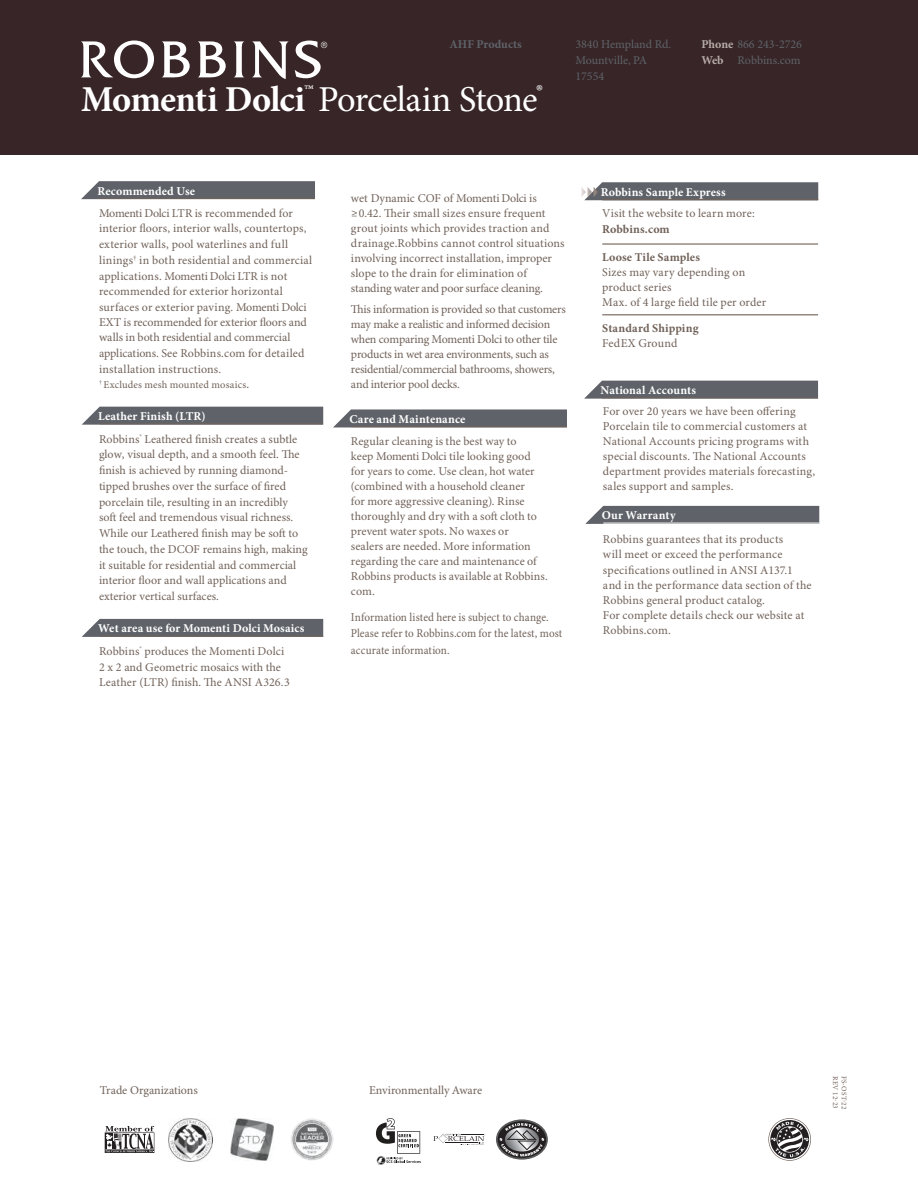
<style>
.page{position:relative;width:918px;height:1188px;background:#fff}
.page>*{position:absolute;margin:0;border:0;box-sizing:border-box;transform-origin:0 0}
.t1{font:36.45px "Minion Pro";letter-spacing:-.025em;color:#fff}
.Paragraph_Copy{font:12px/15.8px "Minion Pro";color:#716259}
.Paragraph_Style_1{font:12px/15.1px "Minion Pro";letter-spacing:.01em;color:#716259}
.Paragraph_Copy-2{font:12px/15px "Minion Pro";letter-spacing:-.02em;color:#716259}
.Paragraph_Title_-_White{font:700 12px "Minion Pro";letter-spacing:.01em;color:#fff}
.Paragraph_Style_2{font:12px/15px "Minion Pro";letter-spacing:.01em;color:#716259}
.Paragraph_Copy-3{font:12px/16.5px "Minion Pro";color:#716259;scale:.93 1}
.t2{font:12px "Minion Pro";color:#5f6369}
.Paragraph_Style_2-2{font:700 12px/15px "Minion Pro";letter-spacing:.01em;color:#716259}
.Paragraph_Title_-_Gray{font:700 12px "Minion Pro";letter-spacing:.025em;color:#fff}
.t3{font:700 12px "Minion Pro";color:#5f6369}
.Paragraph_Copy-4{font:10.5px "Minion Pro";letter-spacing:.015em;color:#716259}
.t4{font:7.2px/8.7px "Minion Pro";letter-spacing:.04em;color:#716259}
.s1{font-weight:700}
.s2{font-weight:700;color:#b7ada8}
.s3{font-size:12px}
.s4{font-weight:400}
</style>
<div class="page">
<img style="left:291px;top:1118px;width:43px;height:43px">
<svg style="left:768px;top:1118px;width:43px;height:43px"></svg>
<div style="left:769px;top:1119px;width:41px;height:41px;border:1px solid #fff;border-radius:50%"></div>
<div style="left:770px;top:1120px;width:39px;height:39px;border:6px solid #231f20;border-radius:50%"></div>
<svg style="left:771px;top:1122px;width:38px;height:35px"></svg>
<svg style="left:105px;top:1126px;width:49px;height:27px"></svg>
<svg style="left:376px;top:1118px;width:45px;height:47px"></svg>
<svg style="left:497px;top:1120px;width:50px;height:39px"></svg>
<div style="left:496px;top:1119px;width:52px;height:41px;border:2px solid #57585a;border-radius:50%"></div>
<svg style="left:499px;top:1123px;width:45px;height:34px;background:#7c7a7c"></svg>
<img style="left:169px;top:1118px;width:43px;height:43px">
<img style="left:230px;top:1118px;width:43px;height:43px">
<svg style="left:433px;top:1134px;width:52px;height:11px"></svg>
<div style="left:0;top:0;width:918px;height:155px;background:#372527"></div>
<svg style="left:81px;top:181px;width:234px;height:18px;background:#676a70"></svg>
<hr style="left:99px;top:198px;width:216px;height:1px;background:#716259">
<svg style="left:82px;top:407px;width:241px;height:18px;background:#65686e"></svg>
<hr style="left:100px;top:424px;width:223px;height:1px;background:#716259">
<div style="left:82px;top:619px;width:241px;height:18px;background:#5f6369"></div>
<hr style="left:100px;top:636px;width:223px;height:1px;background:#716259">
<hr style="left:602px;top:243px;width:216px;height:2px;background:#716259">
<hr style="left:602px;top:314px;width:216px;height:1px;background:#716259">
<svg style="left:581px;top:182px;width:237px;height:18px;background:#696c71"></svg>
<svg style="left:585px;top:506px;width:234px;height:18px;background:#696d72"></svg>
<hr style="left:603px;top:523px;width:216px;height:1px;background:#fff">
<svg style="left:584px;top:381px;width:234px;height:18px;background:#676b70"></svg>
<hr style="left:602px;top:397px;width:216px;height:1px;background:#716259">
<svg style="left:333px;top:409px;width:234px;height:18px;background:#696d73"></svg>
<hr style="left:351px;top:426px;width:216px;height:1px;background:#716259">
<svg style="left:81px;top:40px;width:246px;height:39px"></svg>
<p class="t3" style="left:449px;top:36px;width:74px">AHF Products</p>
<p class="t2" style="left:575px;top:37px;width:97px">3840 Hempland Rd.</p>
<p class="t2" style="left:575px;top:53px;width:73px">Mountville, PA</p>
<p class="t2" style="left:575px;top:69px;width:30px">17554</p>
<p class="t1" style="left:81px;top:78px;width:463px"><span class="s1">Momenti Dolci</span><sup>™</sup> Porcelain Stone<sup>®</sup></p>
<p class="t2" style="left:701px;top:37px;width:102px"><span class="s2">Phone</span> 866 243-2726</p>
<p class="t2" style="left:701px;top:53px;width:101px"><span class="s2">Web</span> Robbins.com</p>
<p class="Paragraph_Title_-_White" style="left:98px;top:182px;width:99px">Recommended Use</p>
<p class="Paragraph_Copy" style="left:99px;top:206px;width:215px">Momenti Dolci LTR is recommended for interior floors, interior walls, countertops, exterior walls, pool waterlines and full linings<sup>†</sup> in both residential and commercial applications. Momenti Dolci LTR is not recommended for exterior horizontal surfaces or exterior paving. Momenti Dolci EXT is recommended for exterior floors and walls in both residential and commercial applications. See Robbins.com for detailed installation instructions.</p>
<p class="Paragraph_Copy-4" style="left:99px;top:378px;width:152px"><sup>†</sup> Excludes mesh mounted mosaics<span class="s3">.</span></p>
<p class="Paragraph_Title_-_White" style="left:98px;top:408px;width:109px">Leather Finish (LTR)</p>
<p class="Paragraph_Copy" style="left:99px;top:431px;width:210px">Robbins<sup>®</sup> Leathered finish creates a subtle glow, visual depth, and a smooth feel. The finish is achieved by running diamond&shy;tipped brushes over the surface of fired porcelain tile, resulting in an incredibly soft feel and tremendous visual richness.<br>While our Leathered finish may be soft to the touch, the DCOF remains high, making it suitable for residential and commercial interior floor and wall applications and exterior vertical surfaces.</p>
<p class="Paragraph_Title_-_White" style="left:98px;top:620px;width:208px">Wet area use for Momenti Dolci Mosaics</p>
<p class="Paragraph_Copy" style="left:99px;top:644px;width:192px">Robbins<sup>®</sup> produces the Momenti Dolci<br>2 x 2 and Geometric mosaics with the<br>Leather (LTR) finish. The ANSI A326.3</p>
<p class="Paragraph_Copy" style="left:351px;top:191px;width:215px;line-height:15.1px">wet Dynamic COF of Momenti Dolci is ≥0.42. Their small sizes ensure frequent grout joints which provides traction and drainage.Robbins cannot control situations involving incorrect installation, improper slope to the drain for elimination of standing water and poor surface cleaning.</p>
<p class="Paragraph_Copy-2" style="left:351px;top:303px;width:216px">This information is provided so that customers may make a realistic and informed decision when comparing Momenti Dolci to other tile products in wet area environments, such as residential/commercial bathrooms, showers, and interior pool decks.</p>
<p class="Paragraph_Title_-_White" style="left:349px;top:411px;width:118px">Care and Maintenance</p>
<p class="Paragraph_Copy" style="left:351px;top:435px;width:198px;line-height:15px">Regular cleaning is the best way to<br>keep Momenti Dolci tile looking good<br>for years to come. Use clean, hot water (combined with a household cleaner<br>for more aggressive cleaning). Rinse thoroughly and dry with a soft cloth to prevent water spots. No waxes or<br>sealers are needed. More information regarding the care and maintenance of Robbins products is available at Robbins. com.</p>
<p class="Paragraph_Copy-3" style="left:351px;top:609px;width:229px">Information listed here is subject to change.<br>Please refer to Robbins.com for the latest, most accurate information.</p>
<p class="Paragraph_Title_-_White" style="left:601px;top:183px;width:126px">Robbins Sample Express</p>
<p class="Paragraph_Style_2" style="left:602px;top:206px;width:154px">Visit the website to learn more:</p>
<p class="Paragraph_Style_2-2" style="left:602px;top:221px;width:69px">Robbins.com</p>
<p class="Paragraph_Style_2" style="left:602px;top:250px;width:165px"><span class="s1">Loose Tile Samples<br></span>Sizes may vary depending on product series<br>Max. of 4 large field tile per order</p>
<p class="Paragraph_Style_2-2" style="left:602px;top:321px;width:98px">Standard Shipping<br><span class="s4">FedEX Ground</span></p>
<p class="Paragraph_Title_-_White" style="left:601px;top:382px;width:97px">National Accounts</p>
<p class="Paragraph_Style_1" style="left:603px;top:404px;width:214px">For over 20 years we have been offering Porcelain tile to commercial customers at National Accounts pricing programs with special discounts. The National Accounts department provides materials forecasting, sales support and samples.</p>
<p class="Paragraph_Title_-_Gray" style="left:602px;top:507px;width:75px">Our Warranty</p>
<p class="Paragraph_Style_1" style="left:603px;top:532px;width:210px">Robbins guarantees that its products<br>will meet or exceed the performance specifications outlined in ANSI A137.1 and in the performance data section of the Robbins general product catalog.<br>For complete details check our website at Robbins.com.</p>
<p class="Paragraph_Copy" style="left:100px;top:1083px;width:99px">Trade Organizations</p>
<p class="Paragraph_Copy" style="left:369px;top:1083px;width:115px">Environmentally Aware</p>
<p class="t4" style="left:848px;top:1076px;width:35px;rotate:90deg">FS-OST-22<br>REV 12-23</p>
</div>
